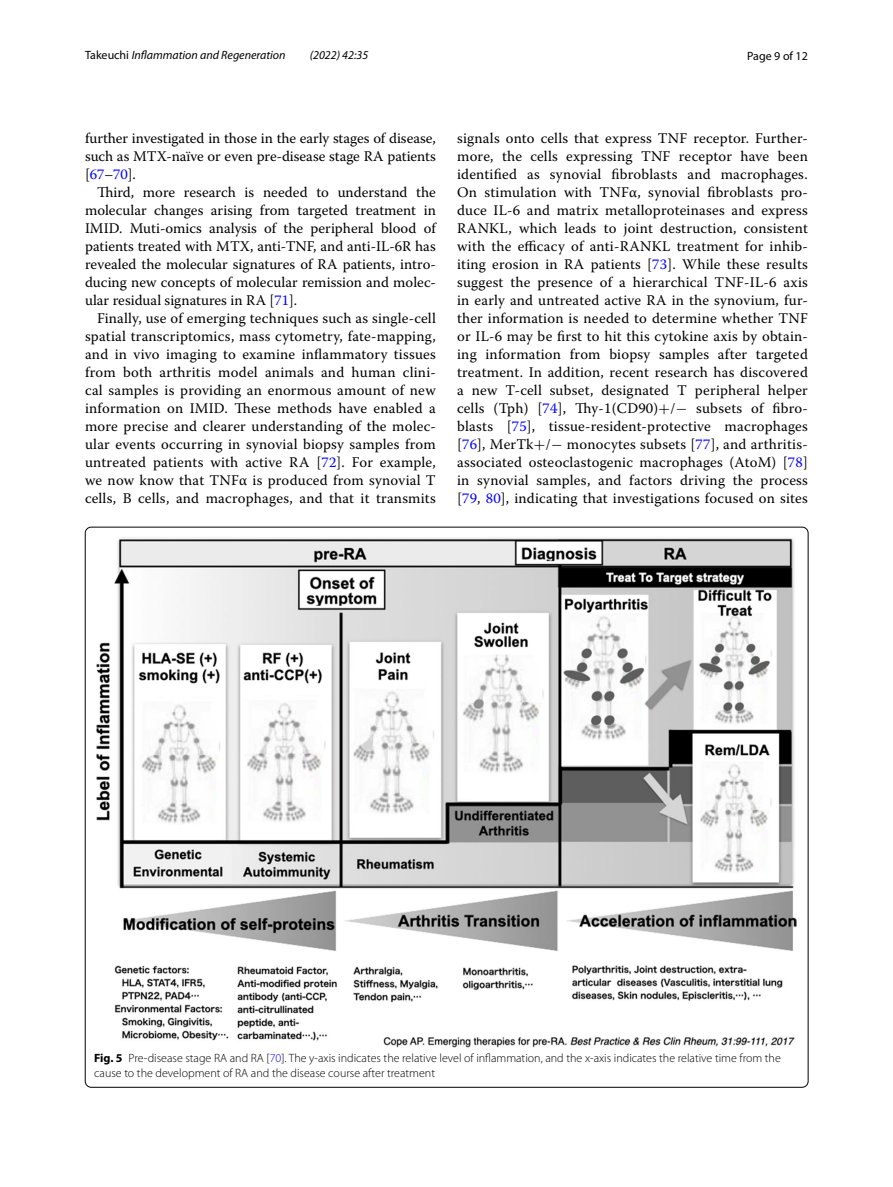
<style>
.page{position:relative;width:893px;height:1187px;background:#fff}
.page>*{position:absolute;margin:0;border:0;box-sizing:border-box;transform-origin:0 0}
.t1{font:14.7px/18px "Warnock Pro";letter-spacing:.005em;color:#000;text-align:justify}
.t2{font:300 12px/15px "Myriad Pro";color:#000}
.t3{font:italic 12px "Myriad Pro";color:#000}
.t4{font:12px "Myriad Pro";color:#000}
.s1{font-style:normal}
.s2{color:#00f}
.s3{font-family:"MTSY"}
.s4{font-weight:700}
</style>
<div class="page">
<img style="left:96px;top:537px;width:701px;height:510px">
<p class="t3" style="left:85px;top:48px;width:202px"><span class="s1">Takeuchi</span> Inflammation and Regeneration</p>
<p class="t3" style="left:310px;top:48px;width:60px">(2022) 42:35</p>
<p class="t4" style="left:747px;top:48px;width:62px">Page 9 of 12</p>
<p class="t1" style="left:85px;top:128px;width:352px">further investigated in those in the early stages of disease, such as MTX-naïve or even pre-disease stage RA patients [<span class="s2">67</span>–<span class="s2">70</span>].</p>
<p class="t1" style="left:85px;top:182px;width:352px;text-indent:12px">Third, more research is needed to understand the molecular changes arising from targeted treatment in IMID. Muti-omics analysis of the peripheral blood of patients treated with MTX, anti-TNF, and anti-IL-6R has revealed the molecular signatures of RA patients, intro&shy;ducing new concepts of molecular remission and molec&shy;ular residual signatures in RA [<span class="s2">71</span>].</p>
<p class="t1" style="left:85px;top:308px;width:352px;text-indent:12px">Finally, use of emerging techniques such as single-cell spatial transcriptomics, mass cytometry, fate-mapping, and in vivo imaging to examine inflammatory tissues from both arthritis model animals and human clini&shy;cal samples is providing an enormous amount of new information on IMID. These methods have enabled a more precise and clearer understanding of the molec&shy;ular events occurring in synovial biopsy samples from untreated patients with active RA [<span class="s2">72</span>]. For example, we now know that TNFα is produced from synovial T cells, B cells, and macrophages, and that it transmits</p>
<p class="t1" style="left:457px;top:128px;width:352px">signals onto cells that express TNF receptor. Further&shy;more, the cells expressing TNF receptor have been identified as synovial fibroblasts and macrophages.<br>On stimulation with TNFα, synovial fibroblasts pro&shy;duce IL-6 and matrix metalloproteinases and express RANKL, which leads to joint destruction, consistent with the efficacy of anti-RANKL treatment for inhib&shy;iting erosion in RA patients [<span class="s2">73</span>]. While these results suggest the presence of a hierarchical TNF-IL-6 axis in early and untreated active RA in the synovium, fur&shy;ther information is needed to determine whether TNF or IL-6 may be first to hit this cytokine axis by obtain&shy;ing information from biopsy samples after targeted treatment. In addition, recent research has discovered a new T-cell subset, designated T peripheral helper cells (Tph) [<span class="s2">74</span>], Thy-1(CD90)<span class="s3">+</span>/<span class="s3">−</span> subsets of fibro&shy;blasts [<span class="s2">75</span>], tissue-resident-protective macrophages [<span class="s2">76</span>], MerTk<span class="s3">+</span>/<span class="s3">−</span> monocytes subsets [<span class="s2">77</span>], and arthritis&shy;associated osteoclastogenic macrophages (AtoM) [<span class="s2">78</span>] in synovial samples, and factors driving the process [<span class="s2">79</span>, <span class="s2">80</span>], indicating that investigations focused on sites</p>
<p class="t2" style="left:94px;top:1051px;width:688px"><span class="s4">Fig. 5</span> Pre-disease stage RA and RA [<span class="s2">70</span>]. The y-axis indicates the relative level of inflammation, and the x-axis indicates the relative time from the cause to the development of RA and the disease course after treatment</p>
</div>
